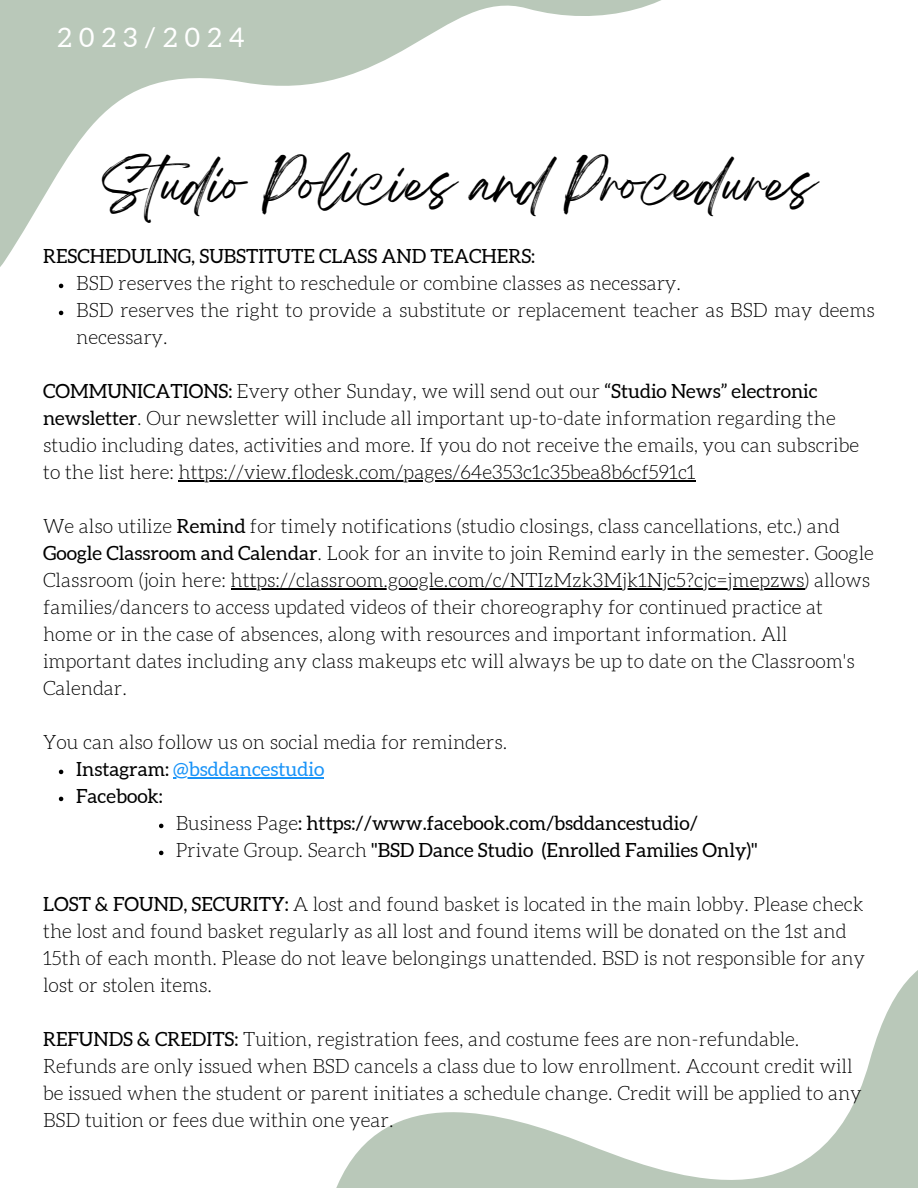
<style>
.page{position:relative;width:918px;height:1188px;background:#fff}
.page>*{position:absolute;margin:0;border:0;box-sizing:border-box;transform-origin:0 0}
.t1{font:46.2px "Breathing";color:#000}
.t2{font:27px "Aleo";letter-spacing:.265em;color:#fff}
.t3{font:300 19.5px/27px "Aleo";color:#000}
.t4{font:19.5px "Aleo";color:#000}
.t5{font:19.5px "Aleo";color:#1893f8}
.s1{font-weight:400}
.s2{color:#000}
.s3{font-weight:300}
</style>
<div class="page">
<svg style="left:0;top:0;width:661px;height:267px"></svg>
<svg style="left:336px;top:970px;width:582px;height:218px"></svg>
<svg style="left:59px;top:284px;width:4px;height:4px"></svg>
<svg style="left:59px;top:311px;width:4px;height:4px"></svg>
<hr style="left:179px;top:481px;width:517px;height:1px;background:#000">
<hr style="left:231px;top:589px;width:574px;height:1px;background:#000">
<svg style="left:59px;top:770px;width:4px;height:4px"></svg>
<hr style="left:173px;top:778px;width:151px;height:1px;background:#1893f8">
<svg style="left:59px;top:797px;width:4px;height:4px"></svg>
<svg style="left:159px;top:824px;width:4px;height:4px"></svg>
<svg style="left:159px;top:851px;width:4px;height:4px"></svg>
<h2 class="t2" style="left:57px;top:22px;width:189px">2023/2024</h2>
<h1 class="t1" style="left:102px;top:170px;width:715px">Studio Policies and Procedures</h1>
<p class="t4" style="left:43px;top:248px;width:494px">RESCHEDULING, SUBSTITUTE CLASS AND TEACHERS:</p>
<p class="t3" style="left:76px;top:271px;width:800px">BSD reserves the right to reschedule or combine classes as necessary.<br>BSD reserves the right to provide a substitute or replacement teacher as BSD may deems necessary.</p>
<p class="t3" style="left:43px;top:379px;width:817px"><span class="s1">COMMUNICATIONS:</span> Every other Sunday, we will send out our <span class="s1">“Studio News” electronic newsletter</span>. Our newsletter will include all important up-to-date information regarding the studio including dates, activities and more. If you do not receive the emails, you can subscribe to the list here: https://view.flodesk.com/pages/64e353c1c35bea8b6cf591c1</p>
<p class="t3" style="left:43px;top:514px;width:832px">We also utilize <span class="s1">Remind</span> for timely notifications (studio closings, class cancellations, etc.) and <span class="s1">Google Classroom and Calendar</span>. Look for an invite to join Remind early in the semester. Google Classroom (join here: https://classroom.google.com/c/NTIzMzk3Mjk1Njc5?cjc=jmepzws) allows families/dancers to access updated videos of their choreography for continued practice at home or in the case of absences, along with resources and important information. All important dates including any class makeups etc will always be up to date on the Classroom's Calendar.</p>
<p class="t3" style="left:43px;top:730px;width:466px">You can also follow us on social media for reminders.</p>
<p class="t5" style="left:76px;top:761px;width:250px"><span class="s2">Instagram:</span> @bsddancestudio</p>
<p class="t4" style="left:76px;top:788px;width:88px">Facebook:</p>
<p class="t4" style="left:176px;top:815px;width:524px"><span class="s3">Business Page</span>: https://www.facebook.com/bsddancestudio/</p>
<p class="t4" style="left:176px;top:842px;width:584px"><span class="s3">Private Group. Search</span> "BSD Dance Studio (Enrolled Families Only)"</p>
<p class="t3" style="left:43px;top:892px;width:823px"><span class="s1">LOST &amp; FOUND, SECURITY:</span> A lost and found basket is located in the main lobby. Please check the lost and found basket regularly as all lost and found items will be donated on the 1st and 15th of each month. Please do not leave belongings unattended. BSD is not responsible for any lost or stolen items.</p>
<p class="t3" style="left:43px;top:1027px;width:820px"><span class="s1">REFUNDS &amp; CREDITS:</span> Tuition, registration fees, and costume fees are non-refundable.<br>Refunds are only issued when BSD cancels a class due to low enrollment. Account credit will be issued when the student or parent initiates a schedule change. Credit will be applied to any BSD tuition or fees due within one year.</p>
</div>
